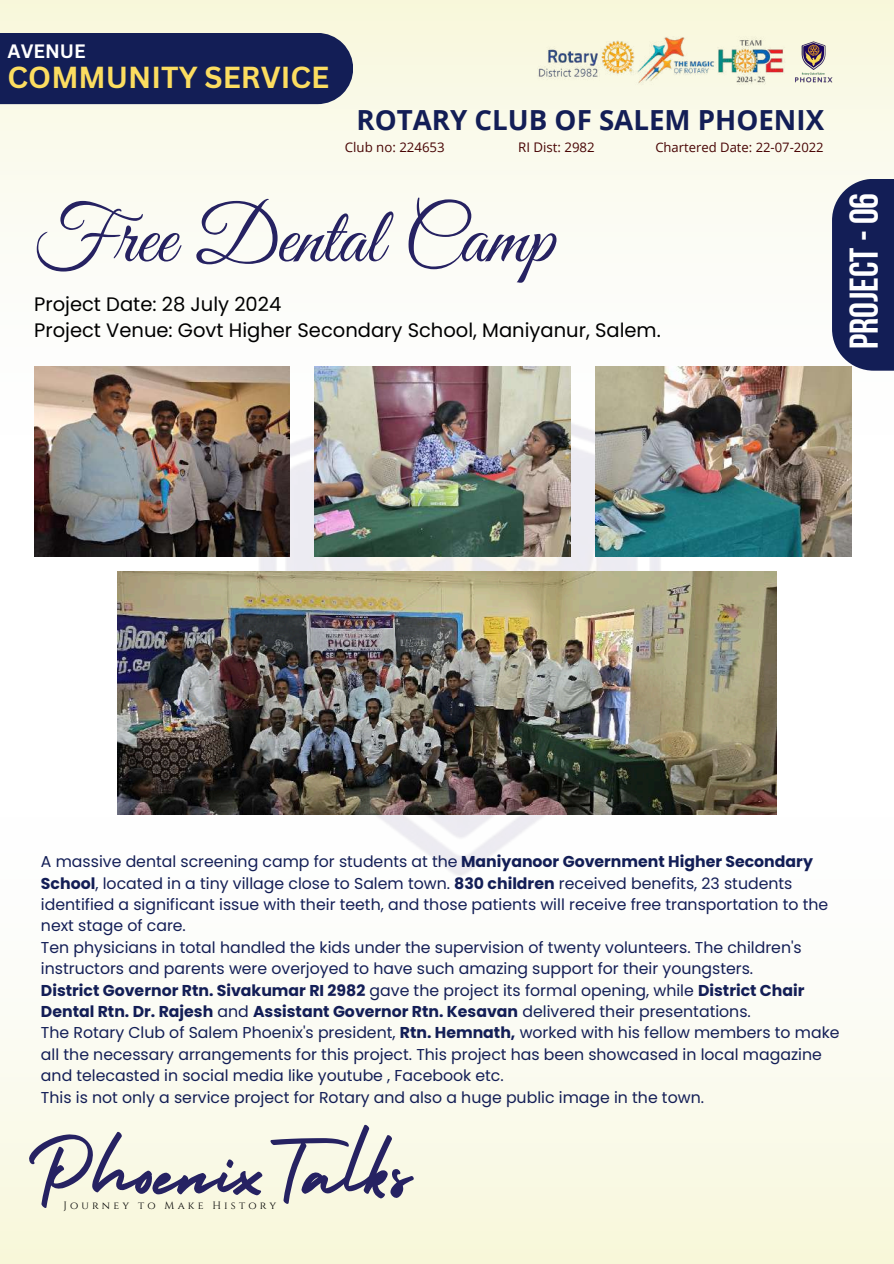
<style>
.page{position:relative;width:894px;height:1264px;background:#fff}
.page>*{position:absolute;margin:0;border:0;box-sizing:border-box;transform-origin:0 0}
.t1{font:95.55px "Holiday";color:#262262}
.t2{font:79.35px "Great Vibes";color:#262262}
.t3{font:700 39.9px "Bebas Neue";color:#fff}
.t4{font:700 29.55px "Canva Sans";color:#fcdd60}
.t5{font:700 27.75px "Open Sans";color:#131e56}
.t6{font:19.5px/26px "Poppins";color:#000}
.t7{font:700 18.9px "Canva Sans";color:#fff}
.t8{font:15.75px/21.3px "Poppins";color:#131e56}
.t9{font:13.2px "Open Sans";color:#480404}
.t10{font:13.05px "Open Sans";color:#480404}
.t11{font:10.65px "Cinzel";letter-spacing:.295em;color:#000}
.s1{font-weight:700}
</style>
<div class="page">
<div style="left:0;top:817px;width:893px;height:446px;background:linear-gradient(to bottom,#feffff,#f8f7dd)"></div>
<div style="left:0;top:0;width:893px;height:434px;background:linear-gradient(to bottom,#f8f8de,#fefeff)"></div>
<img style="left:241px;top:371px;width:436px;height:522px">
<img style="left:532px;top:33px;width:253px;height:61px">
<img style="left:790px;top:41px;width:46px;height:43px">
<div style="left:0;top:33px;width:353px;height:71px;background:#131e56"></div>
<div style="left:831px;top:179px;width:62px;height:192px;background:#131e56"></div>
<img style="left:34px;top:366px;width:255px;height:190px">
<img style="left:315px;top:366px;width:255px;height:191px">
<img style="left:595px;top:366px;width:256px;height:191px">
<img style="left:118px;top:571px;width:658px;height:243px">
<p class="t7" style="left:8px;top:38px;width:80px">AVENUE</p>
<h3 class="t4" style="left:8px;top:57px;width:323px">COMMUNITY SERVICE</h3>
<h3 class="t5" style="left:356px;top:100px;width:469px">ROTARY CLUB OF SALEM PHOENIX</h3>
<p class="t9" style="left:345px;top:138px;width:101px">Club no: 224653</p>
<p class="t9" style="left:518px;top:138px;width:78px">RI Dist: 2982</p>
<p class="t10" style="left:655px;top:138px;width:170px">Chartered Date: 22-07-2022</p>
<h2 class="t2" style="left:33px;top:194px;width:523px">Free Dental Camp</h2>
<p class="t6" style="left:34px;top:291px;width:628px">Project Date: 28 July 2024<br>Project Venue: Govt Higher Secondary School, Maniyanur, Salem.</p>
<h3 class="t3" style="left:847px;top:349px;width:158px;rotate:-90deg">PROJECT-06</h3>
<p class="t8" style="left:41px;top:851px;width:799px">A massive dental screening camp for students at the <span class="s1">Maniyanoor Government Higher Secondary School</span>, located in a tiny village close to Salem town. <span class="s1">830 children</span> received benefits, 23 students identified a significant issue with their teeth, and those patients will receive free transportation to the next stage of care.<br>Ten physicians in total handled the kids under the supervision of twenty volunteers. The children's instructors and parents were overjoyed to have such amazing support for their youngsters.<br><span class="s1">District Governor Rtn. Sivakumar RI 2982</span> gave the project its formal opening, while <span class="s1">District Chair Dental Rtn. Dr. Rajesh</span> and <span class="s1">Assistant Governor Rtn. Kesavan</span> delivered their presentations.<br>The Rotary Club of Salem Phoenix's president, <span class="s1">Rtn. Hemnath,</span> worked with his fellow members to make all the necessary arrangements for this project. This project has been showcased in local magazine and telecasted in social media like youtube , Facebook etc.<br>This is not only a service project for Rotary and also a huge public image in the town.</p>
<h1 class="t1" style="left:26px;top:1098px;width:386px">PhoenixTalks</h1>
<p class="t11" style="left:64px;top:1198px;width:214px">Journey to Make History</p>
</div>
